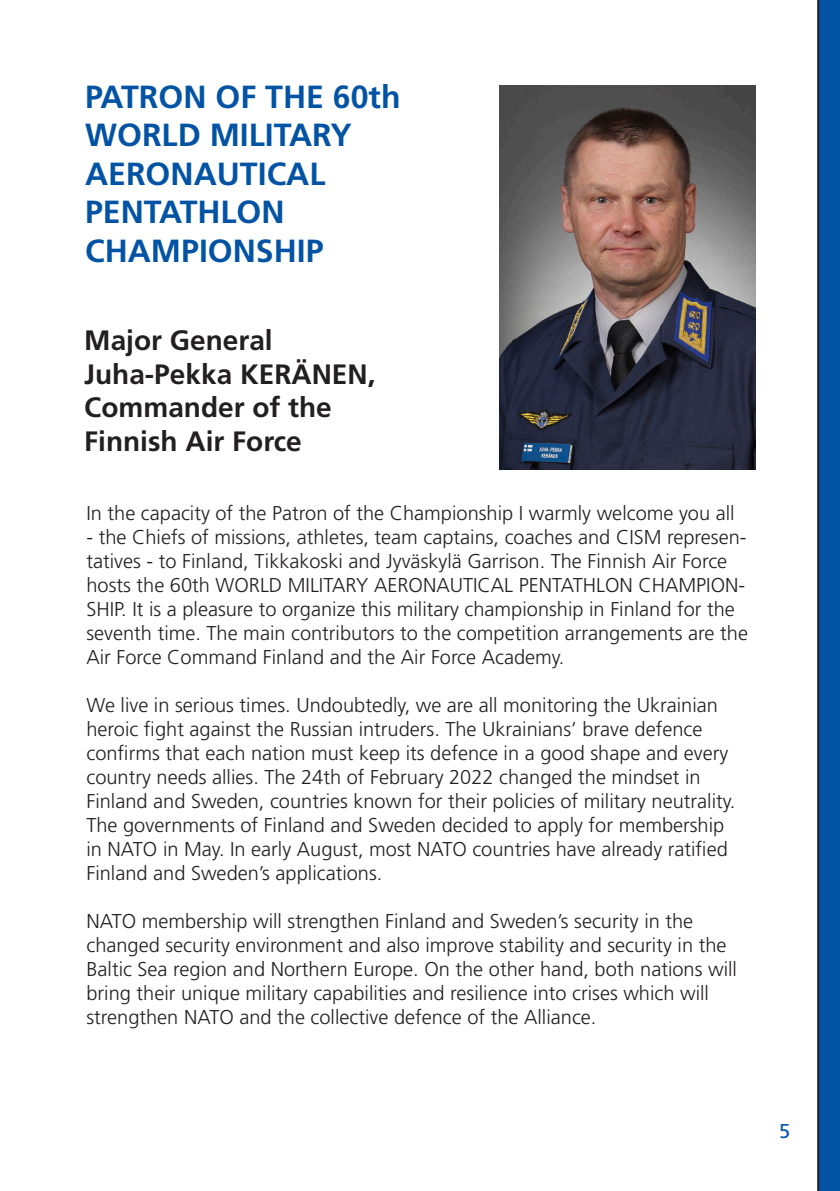
<style>
.page{position:relative;width:840px;height:1191px;background:#fff}
.page>*{position:absolute;margin:0;border:0;box-sizing:border-box;transform-origin:0 0}
.Otsikko1-sininen{font:700 32px/38.4px "Frutiger LT Std";color:#0353a5}
.Otsikko2-musta{font:700 28px/33.6px "Frutiger LT Std";color:#231f20}
.Kappaletyyli{font:300 20px/24px "Frutiger LT Std";color:#231f20}
.t1{font:20px "Frutiger LT Std";color:#0353a5}
</style>
<div class="page">
<svg style="left:817px;top:0;width:22px;height:1191px;background:#0a519a"></svg>
<img style="left:499px;top:86px;width:256px;height:383px">
<p class="Otsikko1-sininen" style="left:85px;top:78px;width:317px">PATRON OF THE 60th<br>WORLD MILITARY<br>AERONAUTICAL<br>PENTATHLON<br>CHAMPIONSHIP</p>
<p class="Otsikko2-musta" style="left:84px;top:323px;width:292px">Major General<br>Juha-Pekka KERÄNEN,</p>
<p class="Otsikko2-musta" style="left:84px;top:391px;width:249px">Commander of the<br>Finnish Air Force</p>
<p class="Kappaletyyli" style="left:86px;top:501px;width:649px">In the capacity of the Patron of the Championship I warmly welcome you all</p>
<p class="Kappaletyyli" style="left:86px;top:525px;width:662px">- the Chiefs of missions, athletes, team captains, coaches and CISM represen&shy;tatives - to Finland, Tikkakoski and Jyväskylä Garrison. The Finnish Air Force hosts the 60th WORLD MILITARY AERONAUTICAL PENTATHLON CHAMPION-SHIP. It is a pleasure to organize this military championship in Finland for the seventh time. The main contributors to the competition arrangements are the Air Force Command Finland and the Air Force Academy.</p>
<p class="Kappaletyyli" style="left:86px;top:693px;width:650px">We live in serious times. Undoubtedly, we are all monitoring the Ukrainian heroic fight against the Russian intruders. The Ukrainians’ brave defence confirms that each nation must keep its defence in a good shape and every country needs allies. The 24th of February 2022 changed the mindset in Finland and Sweden, countries known for their policies of military neutrality.<br>The governments of Finland and Sweden decided to apply for membership in NATO in May. In early August, most NATO countries have already ratified Finland and Sweden’s applications.</p>
<p class="Kappaletyyli" style="left:86px;top:909px;width:651px">NATO membership will strengthen Finland and Sweden’s security in the changed security environment and also improve stability and security in the Baltic Sea region and Northern Europe. On the other hand, both nations will bring their unique military capabilities and resilience into crises which will strengthen NATO and the collective defence of the Alliance.</p>
<p class="t1" style="left:778px;top:1119px;width:13px">5</p>
</div>
